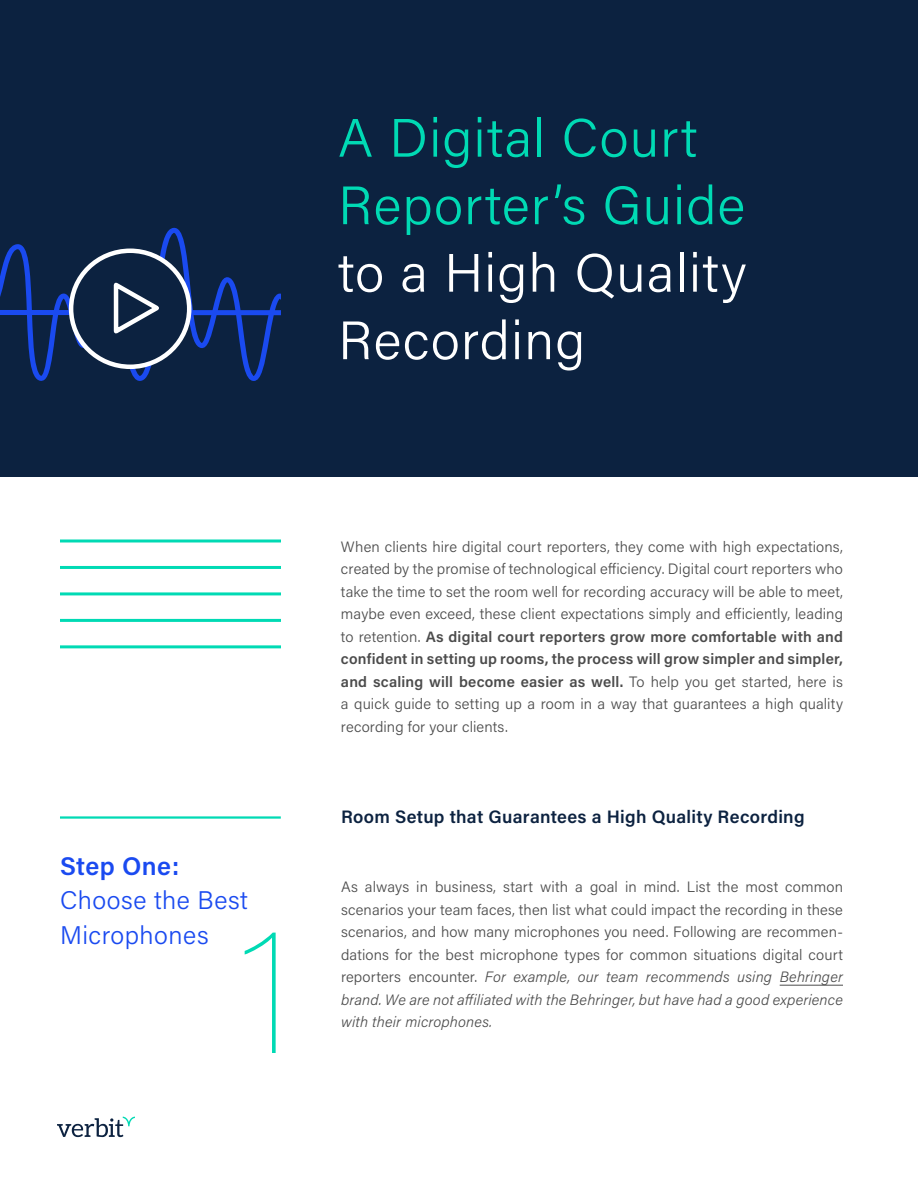
<style>
.page{position:relative;width:918px;height:1188px;background:#fff}
.page>*{position:absolute;margin:0;border:0;box-sizing:border-box;transform-origin:0 0}
.t1{font:100 180px "Acumin Pro";color:#00dab4}
.t2{font:300 54px/67.5px "Acumin Pro";letter-spacing:.02em;color:#00dab4}
.t3{font:300 54px/67.5px "Acumin Pro";letter-spacing:.02em;color:#fff}
.t4{font:300 25.5px/34.5px "Acumin Pro";letter-spacing:.02em;color:#1a4af0}
.t5{font:600 25.5px "Acumin Pro";letter-spacing:.015em;color:#1a4af0}
.t6{font:600 18px "Acumin Pro";letter-spacing:.015em;color:#0c2240}
.t7{font:300 15px/22.5px "Acumin Pro";letter-spacing:.01em;color:#4b4b4b;text-align:justify}
.t8{font:italic 300 15px "Acumin Pro";letter-spacing:.01em;color:#4b4b4b}
.s1{font-weight:600}
.s2{font-style:italic}
</style>
<div class="page">
<svg style="left:57px;top:1117px;width:78px;height:20px"></svg>
<div style="left:0;top:0;width:918px;height:477px;background:#0c2240"></div>
<hr style="left:60px;top:645px;width:221px;height:3px;background:#00dab4">
<hr style="left:60px;top:619px;width:221px;height:3px;background:#00dab4">
<hr style="left:60px;top:592px;width:221px;height:3px;background:#00dab4">
<hr style="left:60px;top:566px;width:221px;height:3px;background:#00dab4">
<hr style="left:60px;top:539px;width:221px;height:3px;background:#00dab4">
<hr style="left:780px;top:985px;width:63px;height:1px;background:#4b4b4b">
<hr style="left:60px;top:816px;width:221px;height:3px;background:#00dab4">
<svg style="left:0;top:244px;width:85px;height:137px"></svg>
<svg style="left:112px;top:227px;width:169px;height:154px"></svg>
<div style="left:69px;top:248px;width:122px;height:121px;border:4px solid #fff;border-radius:50%"></div>
<h2 class="t2" style="left:338px;top:102px;width:409px">A Digital Court<br>Reporter’s Guide</h2>
<h2 class="t3" style="left:338px;top:237px;width:410px">to a High Quality<br>Recording</h2>
<h3 class="t5" style="left:60px;top:848px;width:121px">Step One:</h3>
<h3 class="t4" style="left:60px;top:882px;width:189px">Choose the Best<br>Microphones</h3>
<h1 class="t1" style="left:240px;top:867px;width:57px">1</h1>
<p class="t7" style="left:341px;top:534px;width:504px">When clients hire digital court reporters, they come with high expectations, created by the promise of technological efficiency. Digital court reporters who take the time to set the room well for recording accuracy will be able to meet, maybe even exceed, these client expectations simply and efficiently, leading to retention. <span class="s1">As digital court reporters grow more comfortable with and confident in setting up rooms, the process will grow simpler and simpler, and scaling will become easier as well.</span> To help you get started, here is a quick guide to setting up a room in a way that guarantees a high quality recording for your clients.</p>
<p class="t6" style="left:341px;top:804px;width:465px">Room Setup that Guarantees a High Quality Recording</p>
<p class="t7" style="left:341px;top:875px;width:504px">As always in business, start with a goal in mind. List the most common scenarios your team faces, then list what could impact the recording in these scenarios, and how many microphones you need. Following are recommen&shy;dations for the best microphone types for common situations digital court reporters encounter. <span class="s2">For example, our team recommends using Behringer brand. We are not affiliated with the Behringer, but have had a good experience</span></p>
<p class="t8" style="left:341px;top:1012px;width:153px">with their microphones.</p>
</div>
